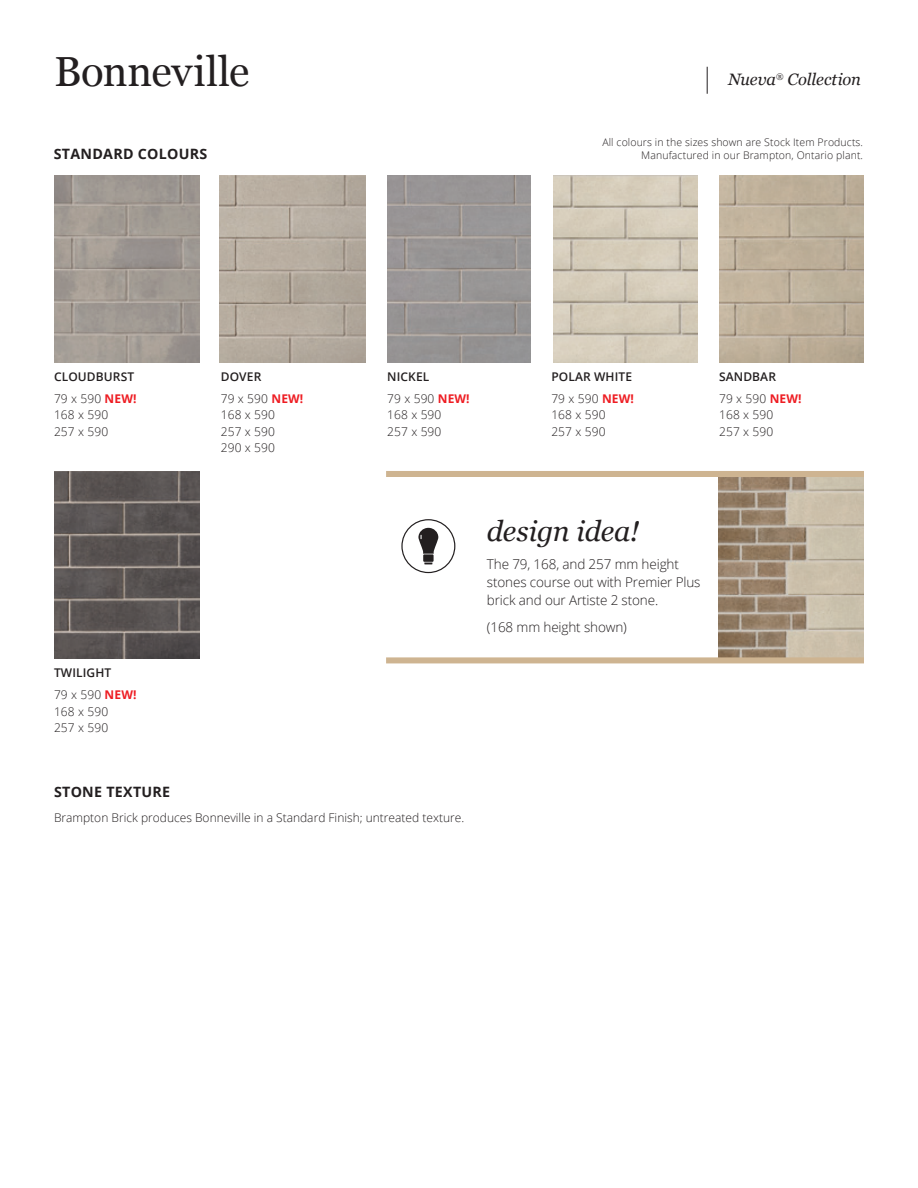
<style>
.page{position:relative;width:918px;height:1188px;background:#fff}
.page>*{position:absolute;margin:0;border:0;box-sizing:border-box;transform-origin:0 0}
.t1{font:42px "Georgia";color:#231f20}
.t2{font:italic 28.5px "Georgia";letter-spacing:-.01em;color:#231f20}
.t3{font:italic 16.5px "Georgia";letter-spacing:-.005em;color:#231f20}
.t4{font:700 14.25px "Open Sans";letter-spacing:.02em;color:#231f20}
.t5{font:300 13.5px/18px "Open Sans";letter-spacing:-.01em;color:#231f20}
.t6{font:300 12px/16.5px "Open Sans";letter-spacing:.01em;color:#231f20}
.t7{font:600 12px "Open Sans";letter-spacing:.01em;color:#231f20}
.t8{font:300 10.5px/13.5px "Open Sans";letter-spacing:.01em;color:#231f20;text-align:right}
.s1{font-weight:700;color:#ee1d23}
</style>
<div class="page">
<img style="left:718px;top:477px;width:146px;height:180px">
<img style="left:54px;top:176px;width:146px;height:187px">
<img style="left:220px;top:176px;width:146px;height:187px">
<img style="left:719px;top:176px;width:145px;height:187px">
<img style="left:54px;top:471px;width:146px;height:187px">
<div style="left:401px;top:519px;width:54px;height:54px;border:1px solid #231f20;border-radius:50%"></div>
<svg style="left:418px;top:528px;width:20px;height:36px"></svg>
<div style="left:386px;top:657px;width:478px;height:6px;background:#ceb491"></div>
<div style="left:386px;top:471px;width:478px;height:6px;background:#ceb491"></div>
<img style="left:553px;top:176px;width:145px;height:187px">
<img style="left:387px;top:176px;width:144px;height:187px">
<svg style="left:707px;top:67px;width:1px;height:27px"></svg>
<p class="t1" style="left:54px;top:41px;width:197px">Bonneville</p>
<p class="t4" style="left:54px;top:144px;width:155px">STANDARD COLOURS</p>
<p class="t3" style="left:728px;top:67px;width:134px">Nueva<sup>®</sup> Collection</p>
<p class="t8" style="left:602px;top:135px;width:262px">All colours in the sizes shown are Stock Item Products.<br>Manufactured in our Brampton, Ontario plant.</p>
<p class="t7" style="left:54px;top:368px;width:82px">CLOUDBURST</p>
<p class="t6" style="left:54px;top:390px;width:84px">79 x 590 <span class="s1">NEW!<br></span>168 x 590<br>257 x 590</p>
<p class="t7" style="left:221px;top:368px;width:42px">DOVER</p>
<p class="t6" style="left:221px;top:390px;width:84px">79 x 590 <span class="s1">NEW!<br></span>168 x 590<br>257 x 590<br>290 x 590</p>
<p class="t7" style="left:387px;top:368px;width:44px">NICKEL</p>
<p class="t6" style="left:387px;top:390px;width:84px">79 x 590 <span class="s1">NEW!<br></span>168 x 590<br>257 x 590</p>
<p class="t7" style="left:551px;top:368px;width:82px">POLAR WHITE</p>
<p class="t6" style="left:551px;top:390px;width:84px">79 x 590 <span class="s1">NEW!<br></span>168 x 590<br>257 x 590</p>
<p class="t7" style="left:719px;top:368px;width:58px">SANDBAR</p>
<p class="t6" style="left:719px;top:390px;width:84px">79 x 590 <span class="s1">NEW!<br></span>168 x 590<br>257 x 590</p>
<p class="t7" style="left:54px;top:665px;width:59px">TWILIGHT</p>
<p class="t6" style="left:54px;top:686px;width:84px">79 x 590 <span class="s1">NEW!<br></span>168 x 590<br>257 x 590</p>
<p class="t4" style="left:54px;top:782px;width:118px">STONE TEXTURE</p>
<p class="t6" style="left:54px;top:809px;width:412px">Brampton Brick produces Bonneville in a Standard Finish; untreated texture.</p>
<p class="t2" style="left:487px;top:511px;width:154px">design idea!</p>
<p class="t5" style="left:487px;top:554px;width:215px">The 79, 168, and 257 mm height stones course out with Premier Plus brick and our Artiste 2 stone.</p>
<p class="t5" style="left:487px;top:617px;width:142px">(168 mm height shown)</p>
</div>
